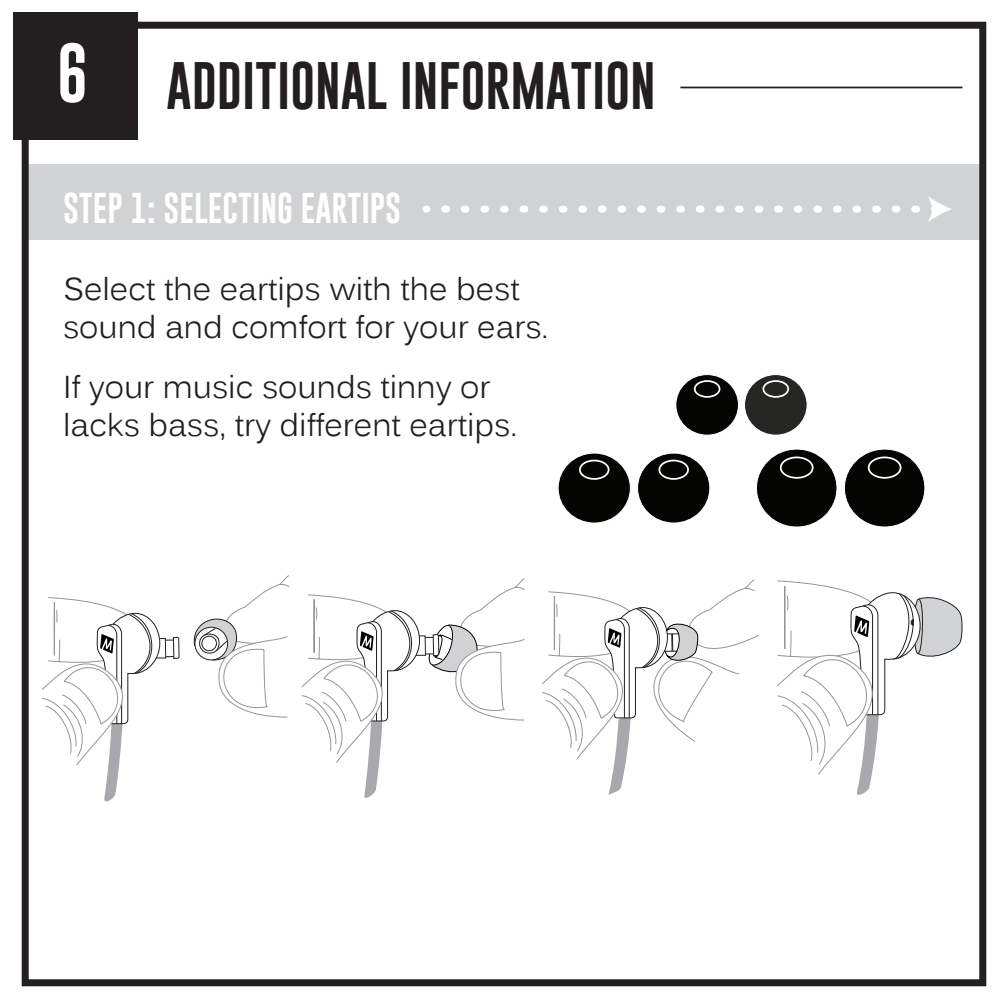
<style>
.page{position:relative;width:1008px;height:1008px;background:#fff}
.page>*{position:absolute;margin:0;border:0;box-sizing:border-box;transform-origin:0 0}
.t1{font:60.9px "Gobold";color:#fff}
.t2{font:49px "Gobold";color:#231f20}
.t3{font:31.5px/37.8px "Kalinga";color:#231f20}
.t4{font:31.5px "Gobold";color:#fff}
</style>
<div class="page">
<div style="left:25px;top:164px;width:958px;height:75px;background:#d1d2d4"></div>
<hr style="left:680px;top:87px;width:282px;height:1px;background:#231f20">
<div style="left:22px;top:22px;width:964px;height:964px;border:7px solid #231f20"></div>
<div style="left:13px;top:13px;width:124px;height:127px;background:#231f20"></div>
<div style="left:676px;top:375px;width:62px;height:60px;background:#050504;border-radius:50%"></div>
<div style="left:675px;top:374px;width:64px;height:62px;border:1px solid #fff;border-radius:50%"></div>
<div style="left:694px;top:380px;width:26px;height:18px;border:2px solid #fff;border-radius:50%"></div>
<div style="left:745px;top:375px;width:62px;height:60px;background:#262625;border-radius:50%"></div>
<div style="left:744px;top:374px;width:64px;height:62px;border:1px solid #fff;border-radius:50%"></div>
<div style="left:763px;top:380px;width:26px;height:18px;border:2px solid #fff;border-radius:50%"></div>
<div style="left:558px;top:453px;width:72px;height:70px;background:#050504;border-radius:50%"></div>
<div style="left:558px;top:453px;width:73px;height:70px;border:1px solid #fff;border-radius:50%"></div>
<div style="left:579px;top:460px;width:30px;height:20px;border:2px solid #fff;border-radius:50%"></div>
<div style="left:638px;top:453px;width:72px;height:70px;background:#050504;border-radius:50%"></div>
<div style="left:637px;top:453px;width:73px;height:70px;border:1px solid #fff;border-radius:50%"></div>
<div style="left:658px;top:460px;width:31px;height:20px;border:2px solid #fff;border-radius:50%"></div>
<div style="left:756px;top:449px;width:81px;height:78px;background:#050504;border-radius:50%"></div>
<div style="left:756px;top:449px;width:81px;height:78px;border:1px solid #fff;border-radius:50%"></div>
<div style="left:780px;top:457px;width:34px;height:22px;border:2px solid #fff;border-radius:50%"></div>
<div style="left:844px;top:449px;width:81px;height:78px;background:#050504;border-radius:50%"></div>
<div style="left:844px;top:449px;width:81px;height:78px;border:1px solid #fff;border-radius:50%"></div>
<div style="left:868px;top:457px;width:34px;height:22px;border:2px solid #fff;border-radius:50%"></div>
<svg style="left:777px;top:580px;width:186px;height:215px"></svg>
<div style="left:415px;top:637px;width:22px;height:18px;border:1px solid #231f20"></div>
<div style="left:415px;top:636px;width:11px;height:19px;background:#fff"></div>
<div style="left:415px;top:635px;width:11px;height:21px;border:1px solid #231f20"></div>
<svg style="left:427px;top:578px;width:98px;height:143px"></svg>
<svg style="left:301px;top:594px;width:119px;height:204px"></svg>
<svg style="left:193px;top:575px;width:97px;height:143px"></svg>
<div style="left:155px;top:640px;width:23px;height:17px;border:1px solid #231f20"></div>
<div style="left:156px;top:639px;width:10px;height:19px;background:#fff"></div>
<div style="left:155px;top:638px;width:11px;height:20px;border:1px solid #231f20"></div>
<svg style="left:173px;top:636px;width:7px;height:23px"></svg>
<svg style="left:41px;top:597px;width:120px;height:205px"></svg>
<svg style="left:542px;top:579px;width:217px;height:216px"></svg>
<svg style="left:445px;top:196px;width:507px;height:26px"></svg>
<h1 class="t1" style="left:57px;top:34px;width:33px">6</h1>
<h2 class="t2" style="left:167px;top:54px;width:491px">ADDITIONAL INFORMATION</h2>
<p class="t4" style="left:63px;top:188px;width:340px">STEP 1: SELECTING EARTIPS</p>
<p class="t3" style="left:63px;top:273px;width:487px">Select the eartips with the best sound and comfort for your ears.</p>
<p class="t3" style="left:63px;top:371px;width:456px">If your music sounds tinny or lacks bass, try different eartips.</p>
</div>
